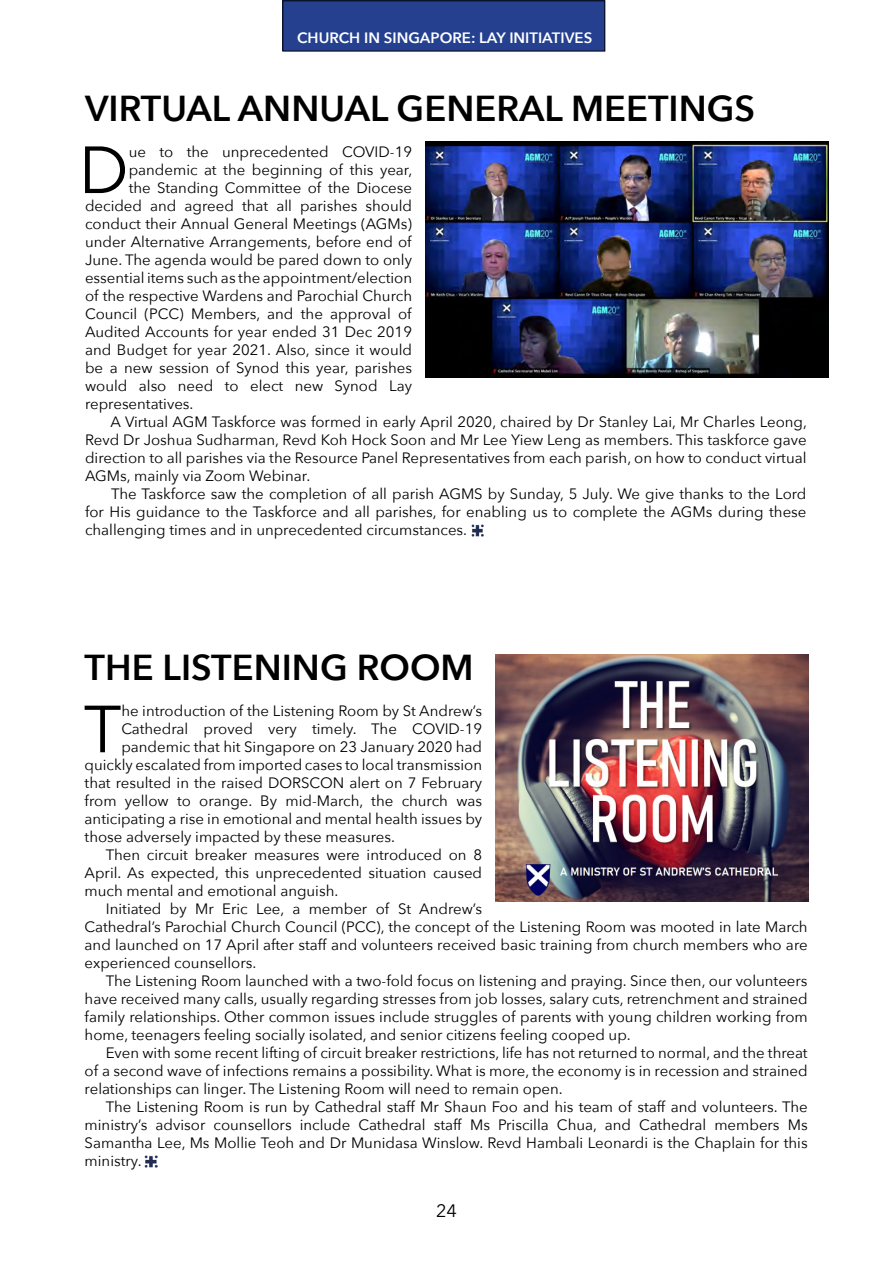
<style>
.page{position:relative;width:893px;height:1263px;background:#fff}
.page>*{position:absolute;margin:0;border:0;box-sizing:border-box;transform-origin:0 0}
.t1{font:65.85px "Avenir Next";color:#000}
.t2{font:600 36px "Avenir Next";color:#000}
.t3{font:18px "Avenir Next";color:#000}
.t4{font:15px "Avenir Next";color:#000}
.t5{font:600 15px "Avenir Next";color:#fff}
</style>
<div class="page">
<img style="left:496px;top:655px;width:312px;height:246px">
<div style="left:283px;top:1px;width:322px;height:50px;background:#25408f"></div>
<div style="left:282px;top:0;width:323px;height:51px;border:1px solid #000"></div>
<img style="left:425px;top:141px;width:403px;height:236px">
<svg style="left:471px;top:524px;width:13px;height:13px"></svg>
<svg style="left:145px;top:1155px;width:12px;height:12px"></svg>
<p class="t5" style="left:297px;top:25px;width:297px">CHURCH IN SINGAPORE: LAY INITIATIVES</p>
<h2 class="t2" style="left:85px;top:78px;width:672px">VIRTUAL ANNUAL GENERAL MEETINGS</h2>
<h1 class="t1" style="left:79px;top:115px;width:51px">D</h1>
<p class="t4" style="left:129px;top:139px;width:285px">ue to the unprecedented COVID-19</p>
<p class="t4" style="left:129px;top:157px;width:285px">pandemic at the beginning of this year,</p>
<p class="t4" style="left:129px;top:175px;width:285px">the Standing Committee of the Diocese</p>
<p class="t4" style="left:85px;top:193px;width:329px">decided and agreed that all parishes should</p>
<p class="t4" style="left:85px;top:211px;width:328px">conduct their Annual General Meetings (AGMs)</p>
<p class="t4" style="left:85px;top:229px;width:328px">under Alternative Arrangements, before end of</p>
<p class="t4" style="left:85px;top:247px;width:329px">June. The agenda would be pared down to only</p>
<p class="t4" style="left:85px;top:265px;width:329px">essential items such as the appointment/election</p>
<p class="t4" style="left:85px;top:283px;width:329px">of the respective Wardens and Parochial Church</p>
<p class="t4" style="left:85px;top:301px;width:328px">Council (PCC) Members, and the approval of</p>
<p class="t4" style="left:85px;top:319px;width:328px">Audited Accounts for year ended 31 Dec 2019</p>
<p class="t4" style="left:85px;top:337px;width:328px">and Budget for year 2021. Also, since it would</p>
<p class="t4" style="left:85px;top:355px;width:328px">be a new session of Synod this year, parishes</p>
<p class="t4" style="left:85px;top:373px;width:328px">would also need to elect new Synod Lay</p>
<p class="t4" style="left:85px;top:391px;width:110px">representatives.</p>
<p class="t4" style="left:111px;top:409px;width:698px">A Virtual AGM Taskforce was formed in early April 2020, chaired by Dr Stanley Lai, Mr Charles Leong,</p>
<p class="t4" style="left:85px;top:427px;width:723px">Revd Dr Joshua Sudharman, Revd Koh Hock Soon and Mr Lee Yiew Leng as members. This taskforce gave</p>
<p class="t4" style="left:85px;top:445px;width:723px">direction to all parishes via the Resource Panel Representatives from each parish, on how to conduct virtual</p>
<p class="t4" style="left:85px;top:463px;width:227px">AGMs, mainly via Zoom Webinar.</p>
<p class="t4" style="left:111px;top:481px;width:697px">The Taskforce saw the completion of all parish AGMS by Sunday, 5 July. We give thanks to the Lord</p>
<p class="t4" style="left:85px;top:499px;width:723px">for His guidance to the Taskforce and all parishes, for enabling us to complete the AGMs during these</p>
<p class="t4" style="left:85px;top:517px;width:384px">challenging times and in unprecedented circumstances.</p>
<h2 class="t2" style="left:85px;top:637px;width:391px">THE LISTENING ROOM</h2>
<h1 class="t1" style="left:84px;top:674px;width:39px">T</h1>
<p class="t4" style="left:121px;top:698px;width:362px">he introduction of the Listening Room by St Andrew’s</p>
<p class="t4" style="left:121px;top:716px;width:362px">Cathedral proved very timely. The COVID-19</p>
<p class="t4" style="left:121px;top:734px;width:362px">pandemic that hit Singapore on 23 January 2020 had</p>
<p class="t4" style="left:85px;top:752px;width:399px">quickly escalated from imported cases to local transmission</p>
<p class="t4" style="left:85px;top:770px;width:399px">that resulted in the raised DORSCON alert on 7 February</p>
<p class="t4" style="left:85px;top:788px;width:399px">from yellow to orange. By mid-March, the church was</p>
<p class="t4" style="left:85px;top:806px;width:399px">anticipating a rise in emotional and mental health issues by</p>
<p class="t4" style="left:85px;top:824px;width:312px">those adversely impacted by these measures.</p>
<p class="t4" style="left:106px;top:842px;width:378px">Then circuit breaker measures were introduced on 8</p>
<p class="t4" style="left:85px;top:860px;width:399px">April. As expected, this unprecedented situation caused</p>
<p class="t4" style="left:85px;top:878px;width:255px">much mental and emotional anguish.</p>
<p class="t4" style="left:106px;top:896px;width:378px">Initiated by Mr Eric Lee, a member of St Andrew’s</p>
<p class="t4" style="left:85px;top:914px;width:725px">Cathedral’s Parochial Church Council (PCC), the concept of the Listening Room was mooted in late March</p>
<p class="t4" style="left:85px;top:932px;width:725px">and launched on 17 April after staff and volunteers received basic training from church members who are</p>
<p class="t4" style="left:85px;top:950px;width:173px">experienced counsellors.</p>
<p class="t4" style="left:106px;top:968px;width:703px">The Listening Room launched with a two-fold focus on listening and praying. Since then, our volunteers</p>
<p class="t4" style="left:85px;top:986px;width:724px">have received many calls, usually regarding stresses from job losses, salary cuts, retrenchment and strained</p>
<p class="t4" style="left:85px;top:1004px;width:725px">family relationships. Other common issues include struggles of parents with young children working from</p>
<p class="t4" style="left:85px;top:1022px;width:547px">home, teenagers feeling socially isolated, and senior citizens feeling cooped up.</p>
<p class="t4" style="left:106px;top:1040px;width:703px">Even with some recent lifting of circuit breaker restrictions, life has not returned to normal, and the threat</p>
<p class="t4" style="left:85px;top:1058px;width:725px">of a second wave of infections remains a possibility. What is more, the economy is in recession and strained</p>
<p class="t4" style="left:85px;top:1076px;width:480px">relationships can linger. The Listening Room will need to remain open.</p>
<p class="t4" style="left:106px;top:1094px;width:703px">The Listening Room is run by Cathedral staff Mr Shaun Foo and his team of staff and volunteers. The</p>
<p class="t4" style="left:85px;top:1112px;width:725px">ministry’s advisor counsellors include Cathedral staff Ms Priscilla Chua, and Cathedral members Ms</p>
<p class="t4" style="left:85px;top:1130px;width:725px">Samantha Lee, Ms Mollie Teoh and Dr Munidasa Winslow. Revd Hambali Leonardi is the Chaplain for this</p>
<p class="t4" style="left:85px;top:1148px;width:58px">ministry.</p>
<p class="t3" style="left:436px;top:1196px;width:22px">24</p>
</div>
